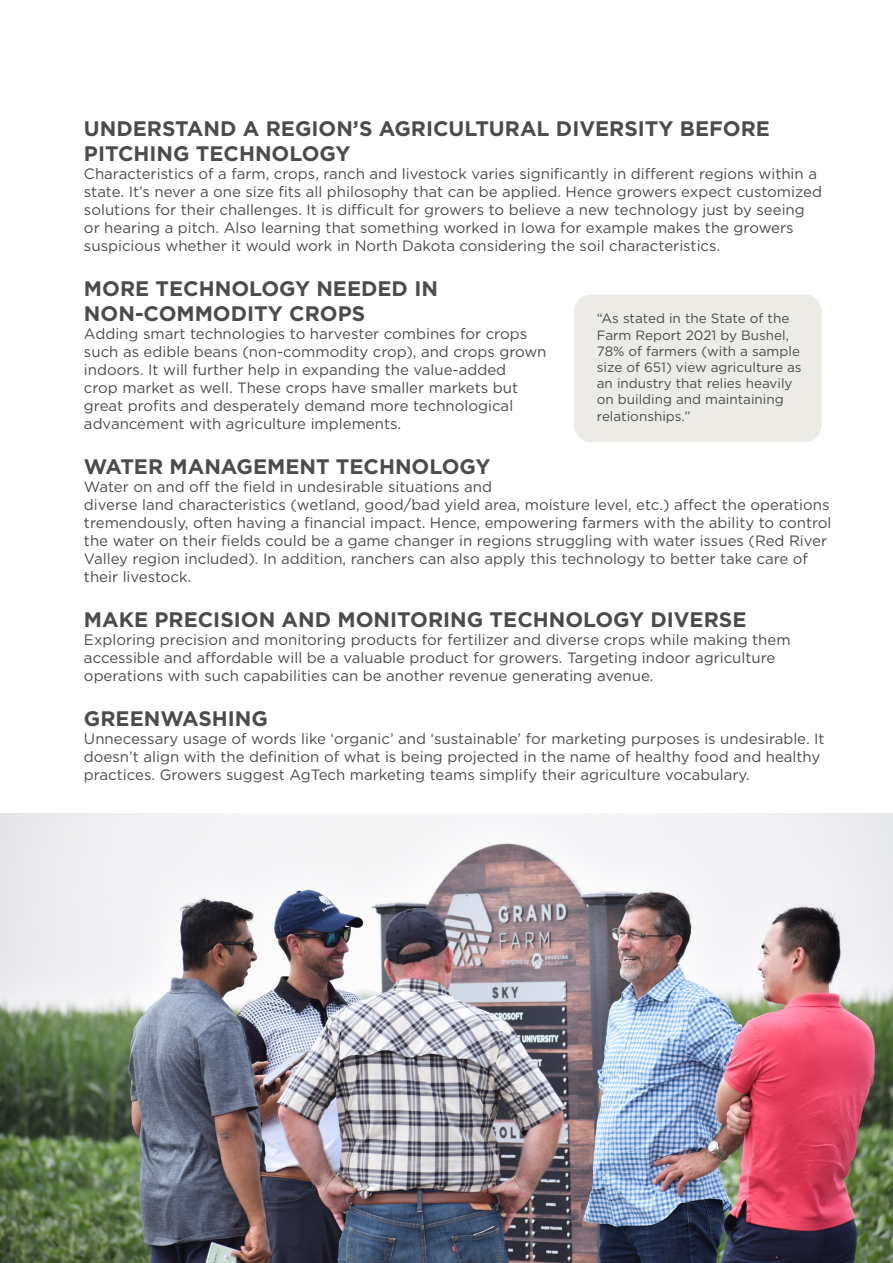
<style>
.page{position:relative;width:893px;height:1263px;background:#fff}
.page>*{position:absolute;margin:0;border:0;box-sizing:border-box;transform-origin:0 0}
.t1{font:700 21px/25.2px "Gotham";color:#4b4c4d}
.t2{font:15px/18px "Gotham";color:#4b4c4d}
.t3{font:13.5px/16.2px "Gotham";color:#4b4c4d}
</style>
<div class="page">
<div style="left:574px;top:294px;width:247px;height:148px;background:#ecebe6;border-radius:17px"></div>
<img style="left:0;top:813px;width:893px;height:450px">
<p class="t1" style="left:84px;top:116px;width:687px">UNDERSTAND A REGION’S AGRICULTURAL DIVERSITY BEFORE<br>PITCHING TECHNOLOGY</p>
<p class="t2" style="left:84px;top:164px;width:740px">Characteristics of a farm, crops, ranch and livestock varies significantly in different regions within a state. It’s never a one size fits all philosophy that can be applied. Hence growers expect customized solutions for their challenges. It is difficult for growers to believe a new technology just by seeing or hearing a pitch. Also learning that something worked in Iowa for example makes the growers suspicious whether it would work in North Dakota considering the soil characteristics.</p>
<p class="t1" style="left:84px;top:276px;width:355px">MORE TECHNOLOGY NEEDED IN<br>NON-COMMODITY CROPS</p>
<p class="t2" style="left:84px;top:325px;width:464px">Adding smart technologies to harvester combines for crops such as edible beans (non-commodity crop), and crops grown indoors. It will further help in expanding the value-added<br>crop market as well. These crops have smaller markets but great profits and desperately demand more technological advancement with agriculture implements.</p>
<p class="t1" style="left:84px;top:454px;width:408px">WATER MANAGEMENT TECHNOLOGY</p>
<p class="t2" style="left:84px;top:478px;width:749px">Water on and off the field in undesirable situations and<br>diverse land characteristics (wetland, good/bad yield area, moisture level, etc.) affect the operations tremendously, often having a financial impact. Hence, empowering farmers with the ability to control the water on their fields could be a game changer in regions struggling with water issues (Red River Valley region included). In addition, ranchers can also apply this technology to better take care of their livestock.</p>
<p class="t1" style="left:84px;top:607px;width:664px">MAKE PRECISION AND MONITORING TECHNOLOGY DIVERSE</p>
<p class="t2" style="left:84px;top:631px;width:708px">Exploring precision and monitoring products for fertilizer and diverse crops while making them accessible and affordable will be a valuable product for growers. Targeting indoor agriculture operations with such capabilities can be another revenue generating avenue.</p>
<p class="t1" style="left:84px;top:706px;width:185px">GREENWASHING</p>
<p class="t2" style="left:84px;top:730px;width:742px">Unnecessary usage of words like ‘organic’ and ‘sustainable’ for marketing purposes is undesirable. It doesn’t align with the definition of what is being projected in the name of healthy food and healthy practices. Growers suggest AgTech marketing teams simplify their agriculture vocabulary.</p>
<p class="t3" style="left:597px;top:310px;width:206px">“As stated in the State of the<br>Farm Report 2021 by Bushel,<br>78% of farmers (with a sample size of 651) view agriculture as an industry that relies heavily on building and maintaining relationships.”</p>
</div>
